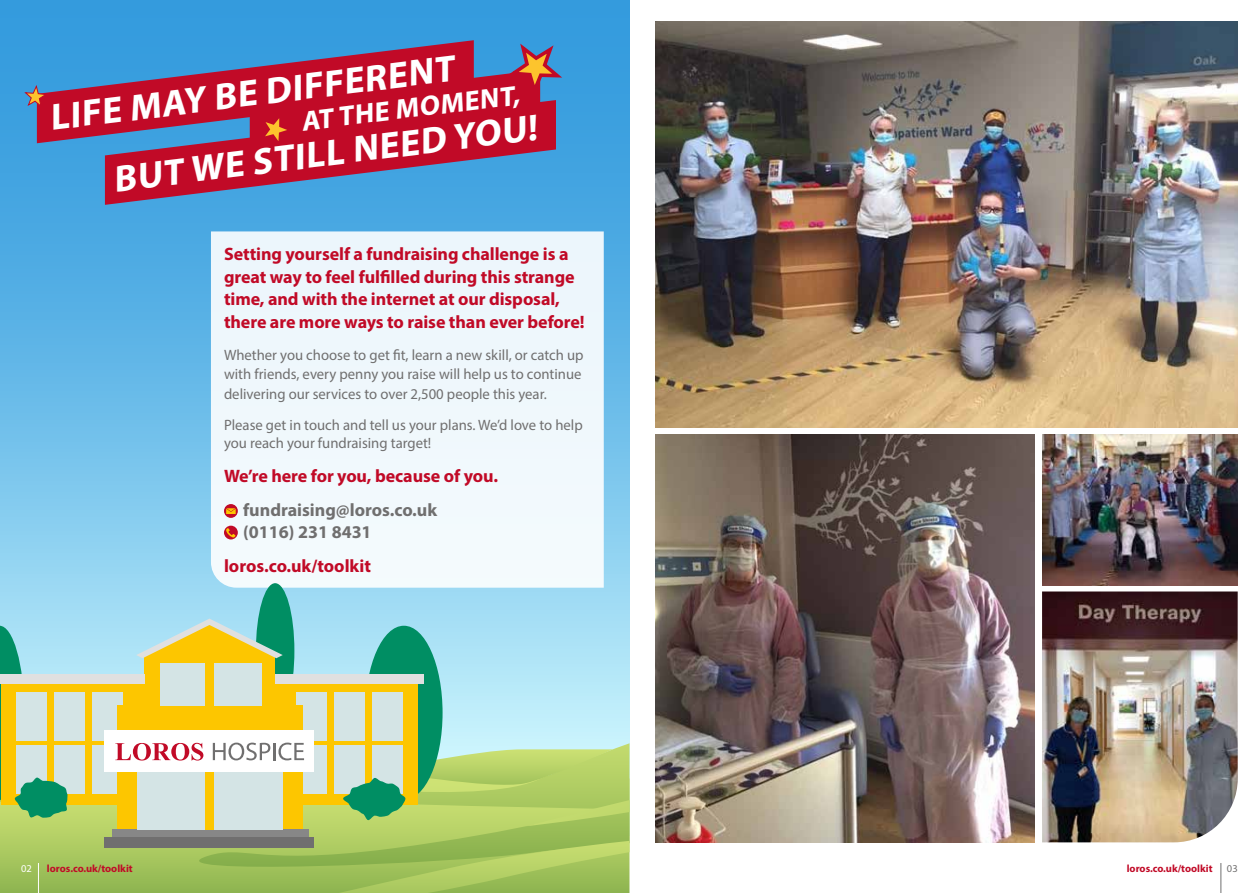
<style>
.page{position:relative;width:1259px;height:893px;background:#fff}
.page>*{position:absolute;margin:0;border:0;box-sizing:border-box;transform-origin:0 0}
.t1{font:700 37.5px "Myriad Pro";color:#fff}
.t2{font:700 28.05px "Myriad Pro";color:#fff}
.t3{font:700 18px/22.5px "Myriad Pro";letter-spacing:-.005em;color:#c10a27}
.t4{font:700 18px/21.6px "Myriad Pro";color:#706f6f}
.t5{font:15px/19.5px "Myriad Pro";color:#706f6f}
.t6{font:700 10.5px "Myriad Pro";color:#c10a27}
.t7{font:10.5px "Myriad Pro";color:#fff}
.t8{font:10.5px "Myriad Pro";color:#706f6f}
</style>
<div class="page">
<img style="left:655px;top:21px;width:582px;height:406px">
<img style="left:655px;top:434px;width:380px;height:408px">
<img style="left:1042px;top:434px;width:195px;height:151px">
<img style="left:1042px;top:591px;width:195px;height:251px">
<svg style="left:0;top:0;width:629px;height:619px;background:#61b6e7"></svg>
<div style="left:0;top:876px;width:339px;height:17px;background:#93b853"></div>
<svg style="left:0;top:826px;width:629px;height:50px;background:#a4c35d"></svg>
<svg style="left:339px;top:841px;width:290px;height:52px;background:#a0c15a"></svg>
<hr style="left:1220px;top:863px;width:1px;height:30px;background:#706f6f">
<hr style="left:38px;top:863px;width:1px;height:30px;background:#fff">
<div style="left:211px;top:231px;width:393px;height:357px;background:#f0f8fc"></div>
<div style="left:224px;top:504px;width:14px;height:14px;background:#c10a27;border-radius:50%"></div>
<svg style="left:226px;top:508px;width:10px;height:6px"></svg>
<svg style="left:224px;top:526px;width:14px;height:13px"></svg>
<svg style="left:226px;top:528px;width:9px;height:10px"></svg>
<div style="left:256px;top:583px;width:38px;height:135px;background:#008e63;border-radius:50%"></div>
<div style="left:112px;top:830px;width:196px;height:7px;background:#878787"></div>
<div style="left:105px;top:837px;width:209px;height:10px;background:#706f6f"></div>
<div style="left:137px;top:771px;width:145px;height:59px;background:#d4e4e5"></div>
<div style="left:205px;top:655px;width:9px;height:175px;background:#fdc600"></div>
<svg style="left:0;top:619px;width:629px;height:207px;background:#bfd6a6"></svg>
<svg style="left:37px;top:40px;width:213px;height:103px;background:#715e90"></svg>
<svg style="left:105px;top:100px;width:451px;height:105px;background:#835480"></svg>
<svg style="left:23px;top:84px;width:25px;height:24px"></svg>
<svg style="left:250px;top:39px;width:317px;height:111px;background:#a52a4c"></svg>
<h1 class="t1" style="left:46px;top:93px;width:409px;rotate:-7deg">LIFE MAY BE DIFFERENT</h1>
<h2 class="t2" style="left:299px;top:103px;width:221px;rotate:-7deg">AT THE MOMENT,</h2>
<h1 class="t1" style="left:110px;top:155px;width:428px;rotate:-7deg">BUT WE STILL NEED YOU!</h1>
<p class="t3" style="left:224px;top:242px;width:362px">Setting yourself a fundraising challenge is a great way to feel fulfilled during this strange time, and with the internet at our disposal, there are more ways to raise than ever before!</p>
<p class="t5" style="left:224px;top:345px;width:361px">Whether you choose to get fit, learn a new skill, or catch up with friends, every penny you raise will help us to continue delivering our services to over 2,500 people this year.</p>
<p class="t5" style="left:224px;top:415px;width:360px;line-height:18px">Please get in touch and tell us your plans. We’d love to help you reach your fundraising target!</p>
<p class="t3" style="left:224px;top:464px;width:275px">We’re here for you, because of you.</p>
<p class="t4" style="left:243px;top:499px;width:196px">fundraising@loros.co.uk (0116) 231 8431</p>
<p class="t3" style="left:224px;top:554px;width:149px">loros.co.uk/toolkit</p>
<p class="t7" style="left:21px;top:862px;width:12px">02</p>
<p class="t6" style="left:47px;top:861px;width:87px">loros.co.uk/toolkit</p>
<p class="t6" style="left:1126px;top:861px;width:87px">loros.co.uk/toolkit</p>
<p class="t8" style="left:1227px;top:862px;width:12px">03</p>
</div>
